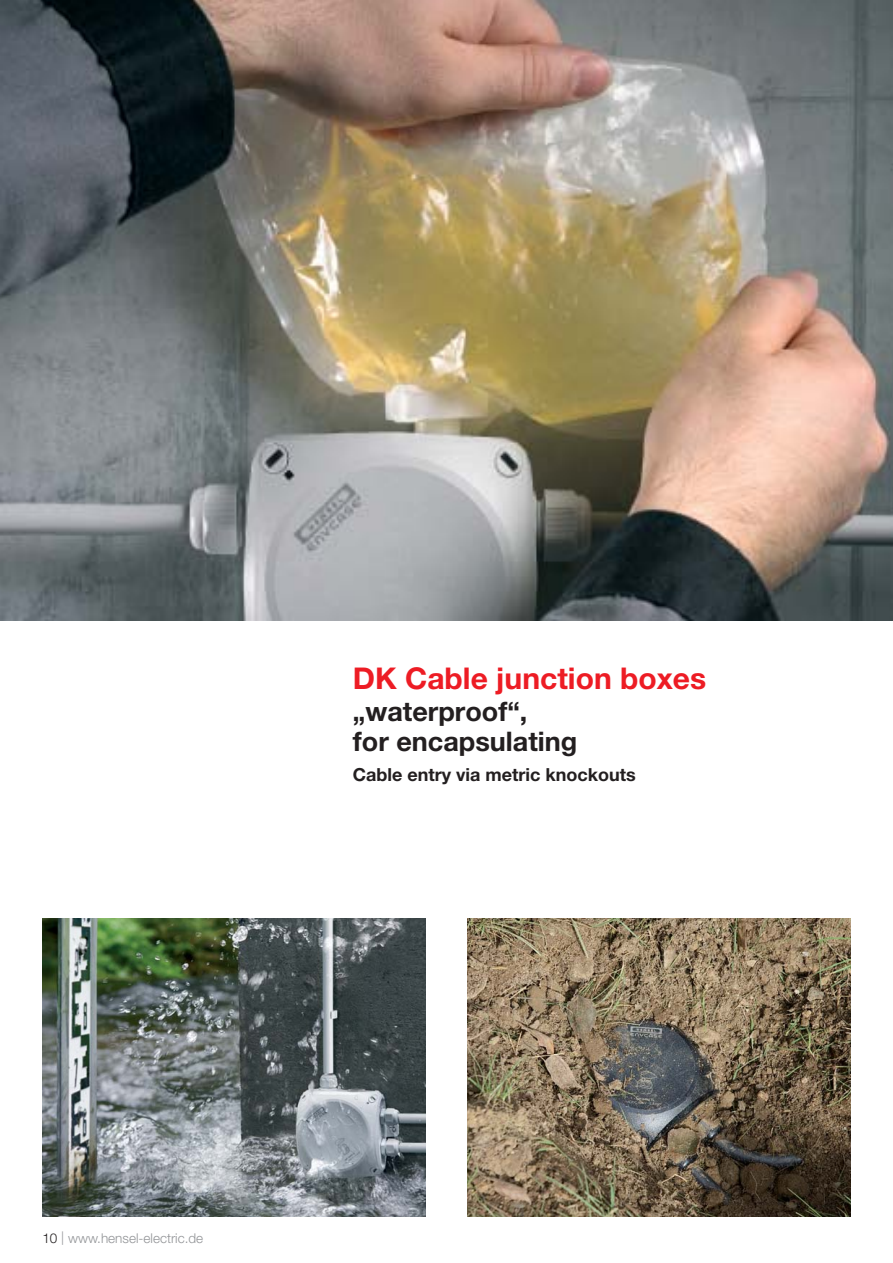
<style>
.page{position:relative;width:893px;height:1263px;background:#fff}
.page>*{position:absolute;margin:0;border:0;box-sizing:border-box;transform-origin:0 0}
.t1{font:700 30px "Helvetica Neue LT Pro";color:#ed1c24}
.t2{font:700 27px/30px "Helvetica Neue LT Pro";color:#231f20}
.t3{font:700 18px "Helvetica Neue LT Pro";color:#231f20}
.t4{font:300 13.5px "Helvetica Neue LT Pro";color:#939598}
.s1{color:#231f20}
</style>
<div class="page">
<img style="left:0;top:0;width:893px;height:621px">
<img style="left:42px;top:919px;width:383px;height:297px">
<img style="left:468px;top:919px;width:382px;height:297px">
<p class="t1" style="left:353px;top:668px;width:355px">DK Cable junction boxes</p>
<p class="t2" style="left:353px;top:700px;width:226px">„waterproof“,<br>for encapsulating</p>
<p class="t3" style="left:353px;top:768px;width:284px">Cable entry via metric knockouts</p>
<p class="t4" style="left:42px;top:1233px;width:162px"><span class="s1">10</span> | www.hensel-electric.de</p>
</div>
